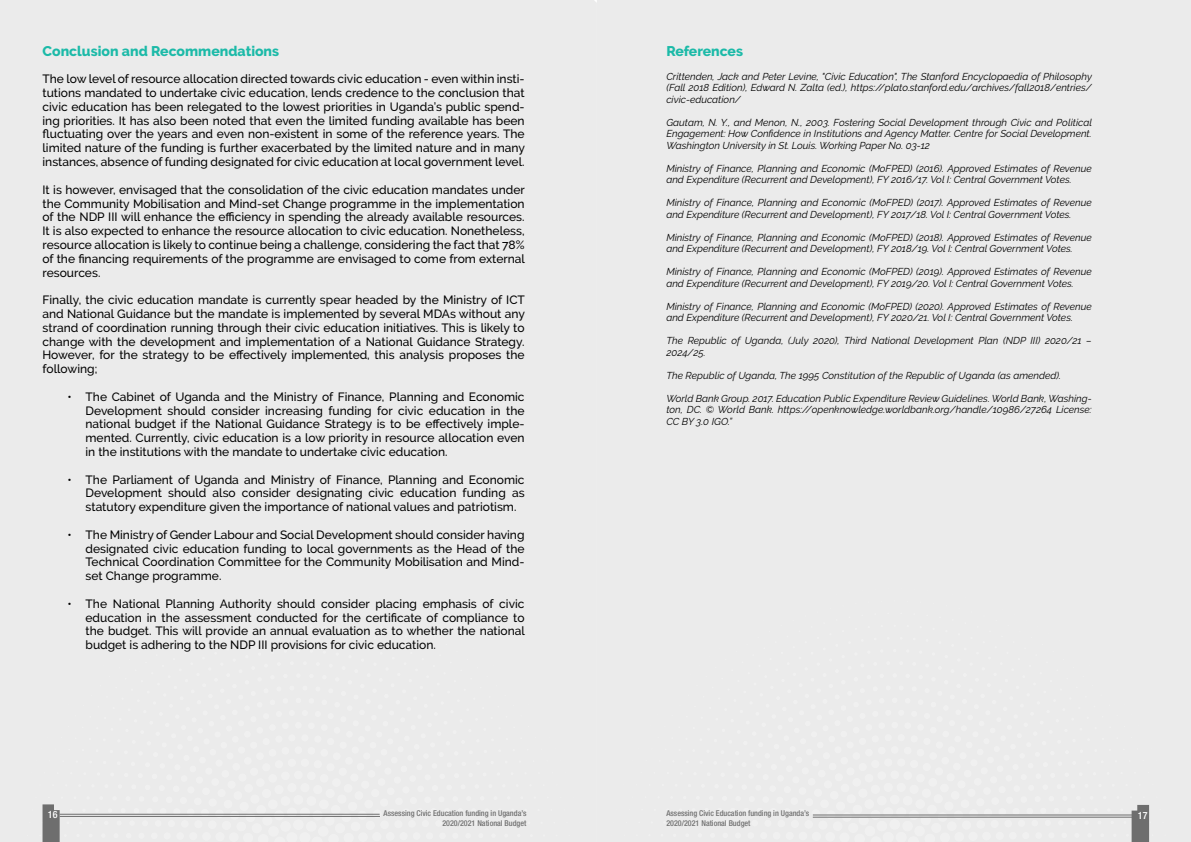
<style>
.page{position:relative;width:1191px;height:842px;background:#fff}
.page>*{position:absolute;margin:0;border:0;box-sizing:border-box;transform-origin:0 0}
.t1{font:800 14px "Raleway";color:#1cbaa8}
.t2{font:500 12px/13.8px "Raleway";color:#000;text-align:justify}
.t3{font:italic 10px/11.5px "Raleway";color:#000}
.t4{font:500 condensed 10px "Helvetica Neue";color:#fff}
.t5{font:500 condensed 8px/9.6px "Helvetica Neue";color:#6e6e6e}
</style>
<div class="page">
<div style="left:0;top:0;width:597px;height:842px;background:#ebebeb"></div>
<div style="left:597px;top:0;width:594px;height:576px;background:#ebebeb"></div>
<div style="left:3px;top:576px;width:1188px;height:266px;background:#ebebeb"></div>
<hr style="left:60px;top:814px;width:320px;height:1px;background:#6e6e6e">
<hr style="left:813px;top:815px;width:319px;height:1px;background:#6e6e6e">
<hr style="left:60px;top:816px;width:320px;height:1px;background:#6e6e6e">
<hr style="left:813px;top:817px;width:320px;height:1px;background:#6e6e6e">
<p class="t1" style="left:43px;top:43px;width:238px">Conclusion and Recommendations</p>
<p class="t2" style="left:43px;top:72px;width:484px">The low level of resource allocation directed towards civic education - even within insti&shy;tutions mandated to undertake civic education, lends credence to the conclusion that civic education has been relegated to the lowest priorities in Uganda’s public spend&shy;ing priorities. It has also been noted that even the limited funding available has been fluctuating over the years and even non-existent in some of the reference years. The limited nature of the funding is further exacerbated by the limited nature and in many instances, absence of funding designated for civic education at local government level.</p>
<p class="t2" style="left:43px;top:183px;width:484px">It is however, envisaged that the consolidation of the civic education mandates under the Community Mobilisation and Mind-set Change programme in the implementation of the NDP III will enhance the efficiency in spending the already available resources.<br>It is also expected to enhance the resource allocation to civic education. Nonetheless, resource allocation is likely to continue being a challenge, considering the fact that 78% of the financing requirements of the programme are envisaged to come from external resources.</p>
<p class="t2" style="left:43px;top:293px;width:484px">Finally, the civic education mandate is currently spear headed by the Ministry of ICT and National Guidance but the mandate is implemented by several MDAs without any strand of coordination running through their civic education initiatives. This is likely to change with the development and implementation of a National Guidance Strategy.<br>However, for the strategy to be effectively implemented, this analysis proposes the following;</p>
<p class="t2" style="left:86px;top:390px;width:440px;text-indent:-18px">• The Cabinet of Uganda and the Ministry of Finance, Planning and Economic Development should consider increasing funding for civic education in the national budget if the National Guidance Strategy is to be effectively imple&shy;mented. Currently, civic education is a low priority in resource allocation even in the institutions with the mandate to undertake civic education.</p>
<p class="t2" style="left:86px;top:472px;width:440px;text-indent:-18px">• The Parliament of Uganda and Ministry of Finance, Planning and Economic Development should also consider designating civic education funding as statutory expenditure given the importance of national values and patriotism.</p>
<p class="t2" style="left:86px;top:528px;width:440px;text-indent:-18px">• The Ministry of Gender Labour and Social Development should consider having designated civic education funding to local governments as the Head of the Technical Coordination Committee for the Community Mobilisation and Mind&shy;set Change programme.</p>
<p class="t2" style="left:86px;top:597px;width:441px;text-indent:-18px">• The National Planning Authority should consider placing emphasis of civic education in the assessment conducted for the certificate of compliance to the budget. This will provide an annual evaluation as to whether the national budget is adhering to the NDP III provisions for civic education.</p>
<p class="t1" style="left:666px;top:43px;width:78px">References</p>
<p class="t3" style="left:666px;top:71px;width:427px;text-align:justify">Crittenden, Jack and Peter Levine, "Civic Education", The Stanford Encyclopaedia of Philosophy (Fall 2018 Edition), Edward N. Zalta (ed.), https://plato.stanford.edu/archives/fall2018/entries/ civic-education/</p>
<p class="t3" style="left:666px;top:117px;width:427px;text-align:justify">Gautam, N. Y., and Menon, N., 2003. Fostering Social Development through Civic and Political Engagement: How Confidence in Institutions and Agency Matter. Centre for Social Development.<br>Washington University in St. Louis. Working Paper No. 03-12</p>
<p class="t3" style="left:666px;top:163px;width:427px">Ministry of Finance, Planning and Economic (MoFPED) (2016). Approved Estimates of Revenue and Expenditure (Recurrent and Development), FY 2016/17. Vol I: Central Government Votes.</p>
<p class="t3" style="left:666px;top:197px;width:427px">Ministry of Finance, Planning and Economic (MoFPED) (2017). Approved Estimates of Revenue and Expenditure (Recurrent and Development), FY 2017/18. Vol I: Central Government Votes.</p>
<p class="t3" style="left:666px;top:232px;width:427px">Ministry of Finance, Planning and Economic (MoFPED) (2018). Approved Estimates of Revenue and Expenditure (Recurrent and Development), FY 2018/19. Vol I: Central Government Votes.</p>
<p class="t3" style="left:666px;top:266px;width:427px">Ministry of Finance, Planning and Economic (MoFPED) (2019). Approved Estimates of Revenue and Expenditure (Recurrent and Development), FY 2019/20. Vol I: Central Government Votes.</p>
<p class="t3" style="left:666px;top:301px;width:427px">Ministry of Finance, Planning and Economic (MoFPED) (2020). Approved Estimates of Revenue and Expenditure (Recurrent and Development), FY 2020/21. Vol I: Central Government Votes.</p>
<p class="t3" style="left:666px;top:335px;width:427px">The Republic of Uganda, (July 2020), Third National Development Plan (NDP III) 2020/21 –<br>2024/25.</p>
<p class="t3" style="left:666px;top:370px;width:396px">The Republic of Uganda, The 1995 Constitution of the Republic of Uganda (as amended).</p>
<p class="t3" style="left:666px;top:393px;width:427px;text-align:justify">World Bank Group. 2017. Education Public Expenditure Review Guidelines. World Bank, Washing&shy;ton, DC. © World Bank. https://openknowledge.worldbank.org/handle/10986/27264 License:<br>CC BY 3.0 IGO.”</p>
<p class="t5" style="left:384px;top:808px;width:144px;text-align:right">Assessing Civic Education funding in Uganda’s<br>2020/2021 National Budget</p>
<p class="t5" style="left:666px;top:808px;width:144px">Assessing Civic Education funding in Uganda’s<br>2020/2021 National Budget</p>
<p class="t4" style="left:48px;top:809px;width:11px">16</p>
<p class="t4" style="left:1137px;top:809px;width:11px">17</p>
</div>
